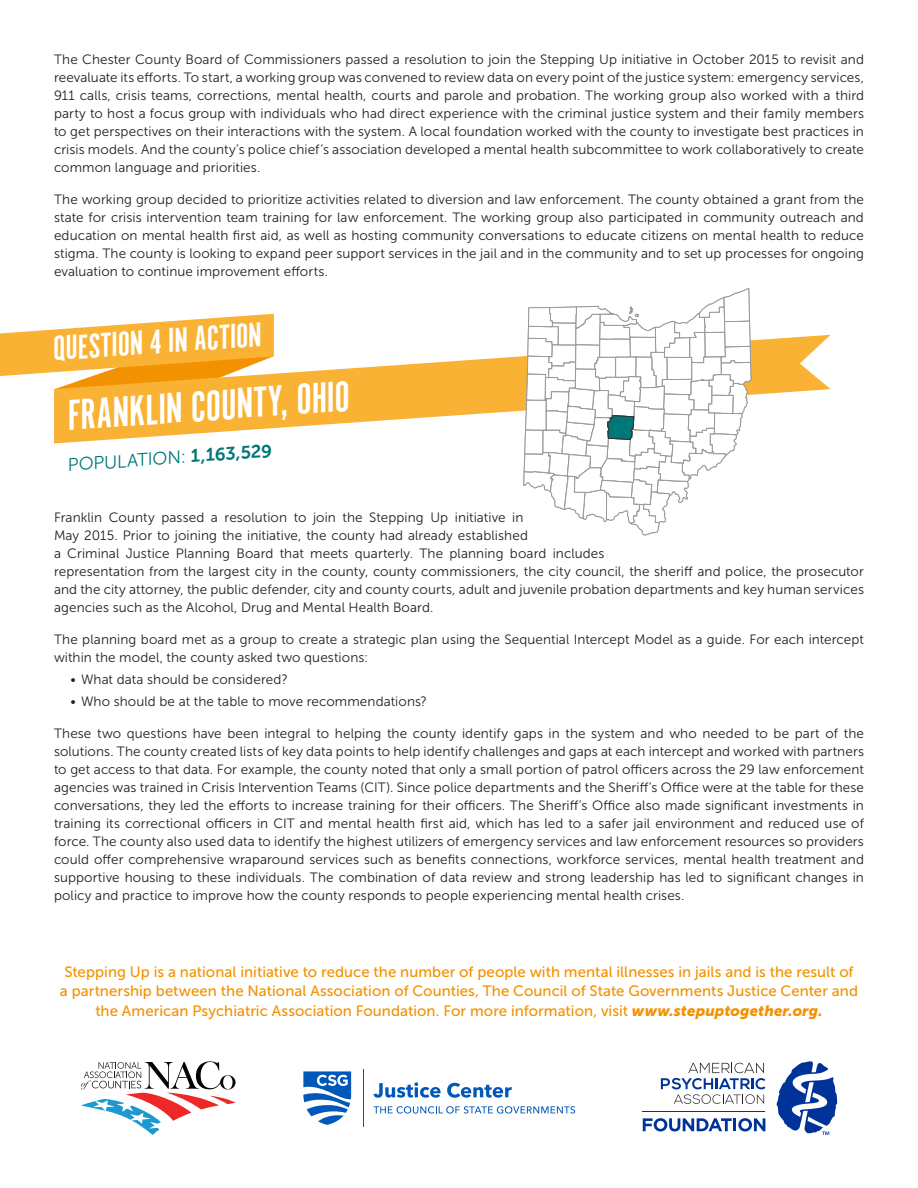
<style>
.page{position:relative;width:918px;height:1188px;background:#fff}
.page>*{position:absolute;margin:0;border:0;box-sizing:border-box;transform-origin:0 0}
.t1{font:44.85px "Alternate Got No 1 D";color:#fff}
.t2{font:35.85px "Alternate Got No 1 D";color:#fff}
.population{font:18px "Museo Sans 300";color:#007878}
.t3{font:15px/19.5px "Museo Sans 500";letter-spacing:.005em;color:#f39200;text-align:center}
.body_main_1_9_5{font:13.5px/18px "Museo Sans 300";letter-spacing:.005em;color:#231f20;text-align:justify}
.s1{font-family:"Museo Sans 700"}
.s2{font-family:"Museo Sans 900";font-style:italic}
</style>
<div class="page">
<svg style="left:643px;top:1118px;width:122px;height:13px"></svg>
<svg style="left:776px;top:1061px;width:61px;height:74px"></svg>
<hr style="left:643px;top:1111px;width:122px;height:1px;background:#039">
<svg style="left:661px;top:1063px;width:104px;height:41px"></svg>
<svg style="left:373px;top:1082px;width:68px;height:16px"></svg>
<svg style="left:447px;top:1083px;width:65px;height:15px"></svg>
<svg style="left:374px;top:1106px;width:201px;height:8px"></svg>
<svg style="left:303px;top:1071px;width:48px;height:54px"></svg>
<hr style="left:363px;top:1069px;width:1px;height:58px;background:#0058b8">
<svg style="left:81px;top:1061px;width:155px;height:74px"></svg>
<svg style="left:0;top:314px;width:274px;height:62px"></svg>
<svg style="left:54px;top:335px;width:777px;height:108px;fill:#f9b233"></svg>
<svg style="left:524px;top:288px;width:227px;height:247px"></svg>
<p class="body_main_1_9_5" style="left:54px;top:51px;width:812px">The Chester County Board of Commissioners passed a resolution to join the Stepping Up initiative in October 2015 to revisit and reevaluate its efforts. To start, a working group was convened to review data on every point of the justice system: emergency services, 911 calls, crisis teams, corrections, mental health, courts and parole and probation. The working group also worked with a third party to host a focus group with individuals who had direct experience with the criminal justice system and their family members to get perspectives on their interactions with the system. A local foundation worked with the county to investigate best practices in crisis models. And the county’s police chief’s association developed a mental health subcommittee to work collaboratively to create common language and priorities.</p>
<p class="body_main_1_9_5" style="left:54px;top:190px;width:812px">The working group decided to prioritize activities related to diversion and law enforcement. The county obtained a grant from the state for crisis intervention team training for law enforcement. The working group also participated in community outreach and education on mental health first aid, as well as hosting community conversations to educate citizens on mental health to reduce stigma. The county is looking to expand peer support services in the jail and in the community and to set up processes for ongoing evaluation to continue improvement efforts.</p>
<p class="t2" style="left:51px;top:330px;width:211px;rotate:-4deg">QUESTION 4 IN ACTION</p>
<p class="t1" style="left:65px;top:392px;width:284px;rotate:-4deg">FRANKLIN COUNTY, OHIO</p>
<p class="population" style="left:67px;top:455px;width:206px;rotate:-4deg">POPULATION: <span class="s1">1,163,529</span></p>
<p class="body_main_1_9_5" style="left:54px;top:509px;width:811px;text-align:left">Franklin County passed a resolution to join the Stepping Up initiative in<br>May 2015. Prior to joining the initiative, the county had already established<br>a Criminal Justice Planning Board that meets quarterly. The planning board includes<br>representation from the largest city in the county, county commissioners, the city council, the sheriff and police, the prosecutor and the city attorney, the public defender, city and county courts, adult and juvenile probation departments and key human services agencies such as the Alcohol, Drug and Mental Health Board.</p>
<p class="body_main_1_9_5" style="left:54px;top:630px;width:811px">The planning board met as a group to create a strategic plan using the Sequential Intercept Model as a guide. For each intercept within the model, the county asked two questions:</p>
<p class="body_main_1_9_5" style="left:70px;top:670px;width:219px">• What data should be considered?</p>
<p class="body_main_1_9_5" style="left:70px;top:693px;width:358px">• Who should be at the table to move recommendations?</p>
<p class="body_main_1_9_5" style="left:54px;top:724px;width:812px">These two questions have been integral to helping the county identify gaps in the system and who needed to be part of the solutions. The county created lists of key data points to help identify challenges and gaps at each intercept and worked with partners to get access to that data. For example, the county noted that only a small portion of patrol officers across the 29 law enforcement agencies was trained in Crisis Intervention Teams (CIT). Since police departments and the Sheriff’s Office were at the table for these conversations, they led the efforts to increase training for their officers. The Sheriff’s Office also made significant investments in training its correctional officers in CIT and mental health first aid, which has led to a safer jail environment and reduced use of force. The county also used data to identify the highest utilizers of emergency services and law enforcement resources so providers could offer comprehensive wraparound services such as benefits connections, workforce services, mental health treatment and supportive housing to these individuals. The combination of data review and strong leadership has led to significant changes in policy and practice to improve how the county responds to people experiencing mental health crises.</p>
<p class="t3" style="left:60px;top:962px;width:800px">Stepping Up is a national initiative to reduce the number of people with mental illnesses in jails and is the result of a partnership between the National Association of Counties, The Council of State Governments Justice Center and the American Psychiatric Association Foundation. For more information, visit <span class="s2">www.stepuptogether.org.</span></p>
</div>
